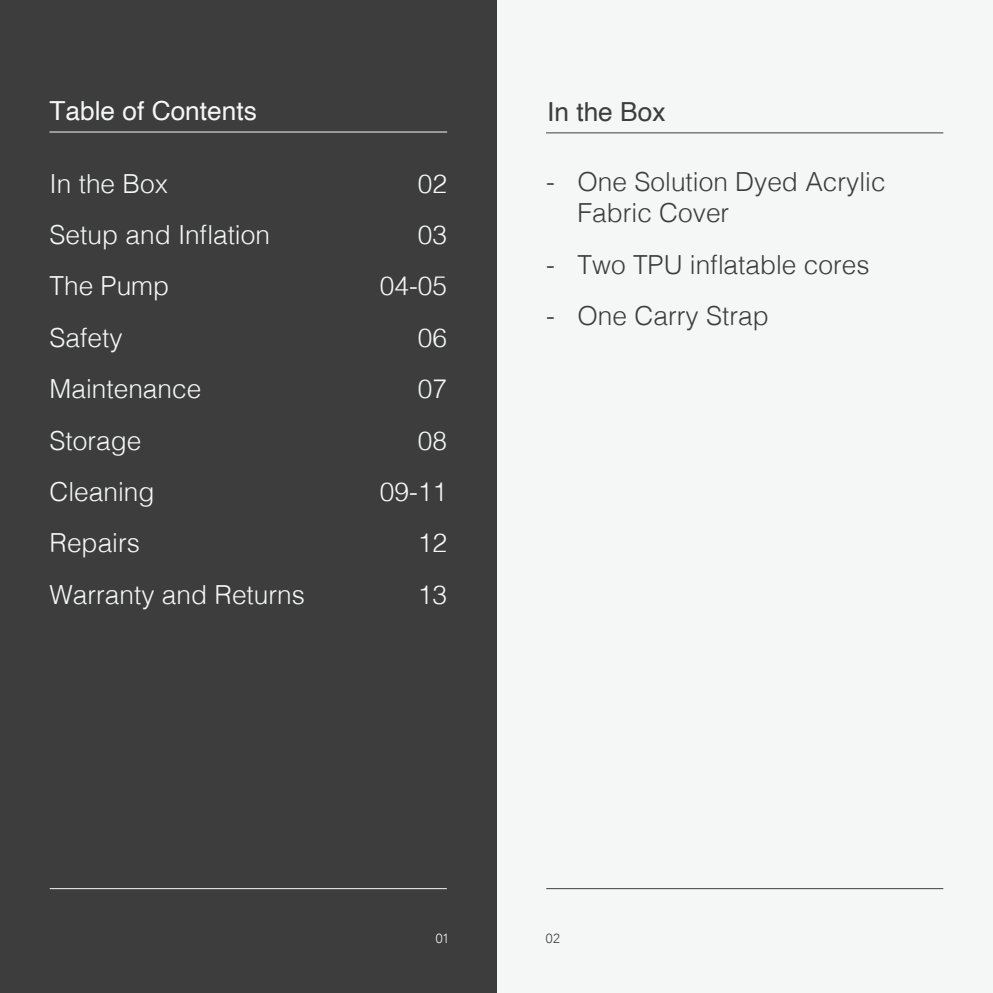
<style>
.page{position:relative;width:993px;height:993px;background:#fff}
.page>*{position:absolute;margin:0;border:0;box-sizing:border-box;transform-origin:0 0}
.t1{font:300 26.25px "Helvetica";color:#f5f7f7}
.t2{font:300 26.25px/31.5px "Helvetica";color:#3d3d3d}
.t3{font:26.25px "Helvetica";color:#f5f7f7}
.t4{font:26.25px "Helvetica";color:#3d3d3d}
.t5{font:300 13.12px "Avenir";color:#f5f7f7}
.t6{font:300 13.12px "Avenir";color:#3d3d3d}
</style>
<div class="page">
<div style="left:496px;top:0;width:496px;height:992px;background:#f5f7f7"></div>
<div style="left:0;top:0;width:496px;height:992px;background:#3d3d3d"></div>
<hr style="left:546px;top:132px;width:397px;height:1px;background:#3d3d3d">
<hr style="left:49px;top:131px;width:398px;height:1px;background:#f5f7f7">
<hr style="left:546px;top:887px;width:397px;height:1px;background:#3d3d3d">
<hr style="left:50px;top:887px;width:396px;height:1px;background:#f5f7f7">
<p class="t3" style="left:49px;top:91px;width:209px">Table of Contents</p>
<p class="t1" style="left:49px;top:161px;width:120px">In the Box</p>
<p class="t1" style="left:49px;top:212px;width:222px">Setup and Inflation</p>
<p class="t1" style="left:49px;top:263px;width:121px">The Pump</p>
<p class="t1" style="left:49px;top:315px;width:74px">Safety</p>
<p class="t1" style="left:49px;top:366px;width:153px">Maintenance</p>
<p class="t1" style="left:49px;top:418px;width:93px">Storage</p>
<p class="t1" style="left:49px;top:469px;width:107px">Cleaning</p>
<p class="t1" style="left:49px;top:520px;width:92px">Repairs</p>
<p class="t1" style="left:49px;top:572px;width:257px">Warranty and Returns</p>
<p class="t1" style="left:418px;top:161px;width:31px">02</p>
<p class="t1" style="left:418px;top:212px;width:31px">03</p>
<p class="t1" style="left:380px;top:263px;width:69px">04-05</p>
<p class="t1" style="left:418px;top:315px;width:31px">06</p>
<p class="t1" style="left:418px;top:366px;width:31px">07</p>
<p class="t1" style="left:418px;top:418px;width:31px">08</p>
<p class="t1" style="left:380px;top:469px;width:69px">09-11</p>
<p class="t1" style="left:418px;top:520px;width:31px">12</p>
<p class="t1" style="left:418px;top:572px;width:31px">13</p>
<p class="t4" style="left:547px;top:92px;width:120px">In the Box</p>
<p class="t2" style="left:577px;top:164px;width:309px;text-indent:-32px">- One Solution Dyed Acrylic<br>Fabric Cover</p>
<p class="t2" style="left:546px;top:247px;width:325px">- Two TPU inflatable cores</p>
<p class="t2" style="left:546px;top:298px;width:224px">- One Carry Strap</p>
<p class="t5" style="left:435px;top:930px;width:15px">01</p>
<p class="t6" style="left:545px;top:930px;width:16px">02</p>
</div>
